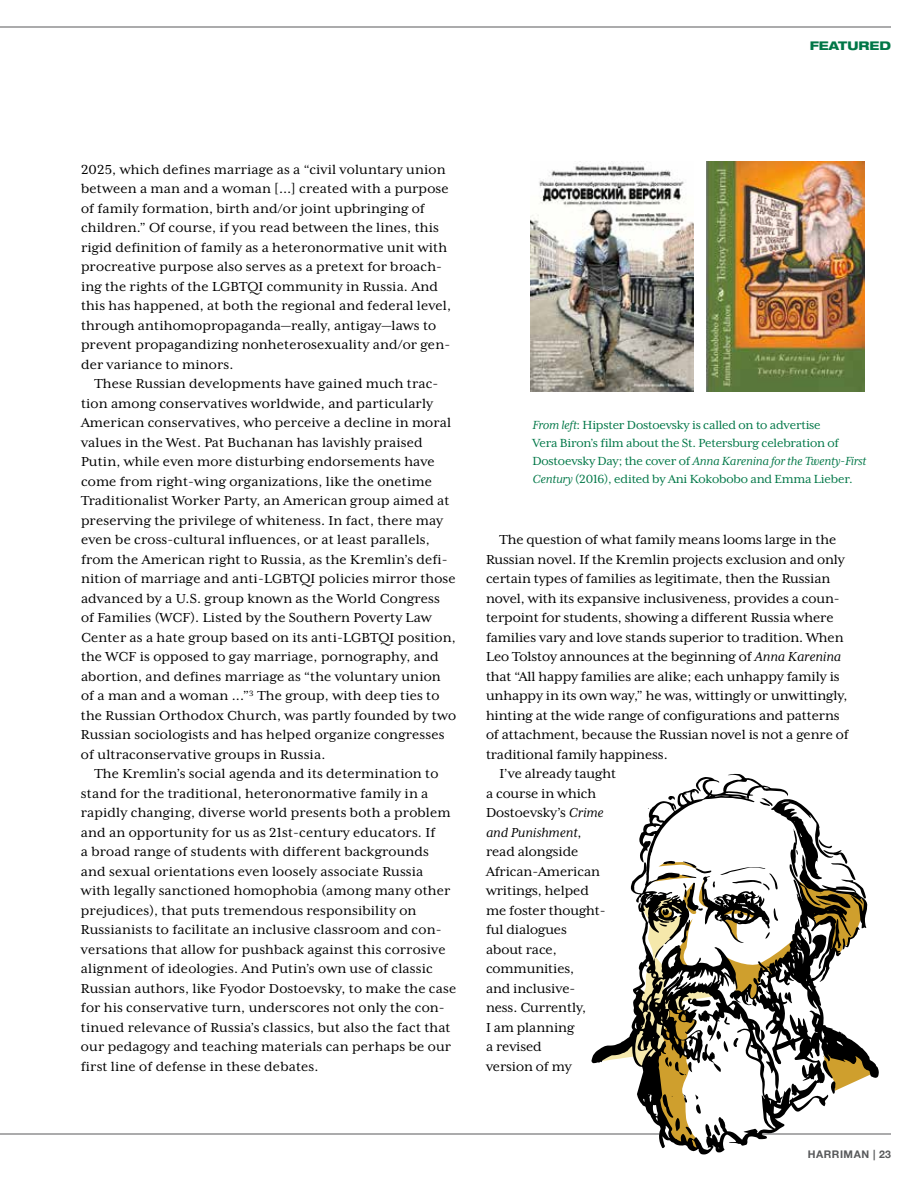
<style>
.page{position:relative;width:918px;height:1188px;background:#fff}
.page>*{position:absolute;margin:0;border:0;box-sizing:border-box;transform-origin:0 0}
.t1{font:15px/19.5px "Mrs Eaves XL Serif OT";letter-spacing:.01em;color:#000}
.t2{font:italic 15px "Mrs Eaves XL Serif OT";letter-spacing:-.005em;color:#000}
.t3{font:13.5px/18px "Mrs Eaves XL Serif OT";letter-spacing:-.015em;color:#007747}
.t4{font:800 expanded 12px "Helvetica Neue";color:#007747}
.t5{font:700 10.5px "Helvetica Neue";letter-spacing:.05em;color:#58595b}
.s1{font-style:italic}
.s2{font-style:normal}
</style>
<div class="page">
<hr style="left:761px;top:1134px;width:130px;height:1px;background:#58595b">
<hr style="left:0;top:27px;width:891px;height:1px;background:#58595b">
<hr style="left:0;top:1134px;width:659px;height:1px;background:#58595b">
<img style="left:706px;top:162px;width:158px;height:230px">
<img style="left:531px;top:162px;width:162px;height:230px">
<svg style="left:591px;top:774px;width:288px;height:381px"></svg>
<svg style="left:600px;top:796px;width:275px;height:354px"></svg>
<p class="t4" style="left:810px;top:38px;width:83px">FEATURED</p>
<p class="t1" style="left:81px;top:160px;width:372px">2025, which defines marriage as a “civil voluntary union between a man and a woman […] created with a purpose of family formation, birth and/or joint upbringing of children.” Of course, if you read between the lines, this rigid definition of family as a heteronormative unit with procreative purpose also serves as a pretext for broach&shy;ing the rights of the LGBTQI community in Russia. And this has happened, at both the regional and federal level, through antihomopropaganda—really, antigay—laws to prevent propagandizing nonheterosexuality and/or gen&shy;der variance to minors.</p>
<p class="t1" style="left:81px;top:374px;width:377px;text-indent:14px">These Russian developments have gained much trac&shy;tion among conservatives worldwide, and particularly American conservatives, who perceive a decline in moral values in the West. Pat Buchanan has lavishly praised Putin, while even more disturbing endorsements have come from right-wing organizations, like the onetime Traditionalist Worker Party, an American group aimed at preserving the privilege of whiteness. In fact, there may even be cross-cultural influences, or at least parallels, from the American right to Russia, as the Kremlin’s defi&shy;nition of marriage and anti-LGBTQI policies mirror those advanced by a U.S. group known as the World Congress of Families (WCF). Listed by the Southern Poverty Law Center as a hate group based on its anti-LGBTQI position, the WCF is opposed to gay marriage, pornography, and abortion, and defines marriage as “the voluntary union of a man and a woman ...”<sup>3</sup> The group, with deep ties to the Russian Orthodox Church, was partly founded by two Russian sociologists and has helped organize congresses of ultraconservative groups in Russia.</p>
<p class="t1" style="left:81px;top:764px;width:377px;text-indent:13px">The Kremlin’s social agenda and its determination to stand for the traditional, heteronormative family in a rapidly changing, diverse world presents both a problem and an opportunity for us as 21st-century educators. If<br>a broad range of students with different backgrounds and sexual orientations even loosely associate Russia with legally sanctioned homophobia (among many other prejudices), that puts tremendous responsibility on Russianists to facilitate an inclusive classroom and con&shy;versations that allow for pushback against this corrosive alignment of ideologies. And Putin’s own use of classic Russian authors, like Fyodor Dostoevsky, to make the case for his conservative turn, underscores not only the con&shy;tinued relevance of Russia’s classics, but also the fact that our pedagogy and teaching materials can perhaps be our first line of defense in these debates.</p>
<p class="t3" style="left:532px;top:416px;width:335px"><span class="s1">From left</span>: Hipster Dostoevsky is called on to advertise<br>Vera Biron’s film about the St. Petersburg celebration of Dostoevsky Day; the cover of <span class="s1">Anna Karenina for the Twenty-First Century</span> (2016), edited by Ani Kokobobo and Emma Lieber.</p>
<p class="t1" style="left:500px;top:530px;width:338px">The question of what family means looms large in the</p>
<p class="t1" style="left:486px;top:550px;width:360px">Russian novel. If the Kremlin projects exclusion and only</p>
<p class="t1" style="left:486px;top:569px;width:346px">certain types of families as legitimate, then the Russian</p>
<p class="t1" style="left:486px;top:589px;width:355px">novel, with its expansive inclusiveness, provides a coun-</p>
<p class="t1" style="left:486px;top:608px;width:349px">terpoint for students, showing a different Russia where</p>
<p class="t1" style="left:486px;top:628px;width:359px">families vary and love stands superior to tradition. When</p>
<p class="t1" style="left:486px;top:647px;width:357px">Leo Tolstoy announces at the beginning of <span class="s1">Anna Karenina</span></p>
<p class="t1" style="left:486px;top:667px;width:355px">that “All happy families are alike; each unhappy family is</p>
<p class="t1" style="left:486px;top:686px;width:363px">unhappy in its own way,” he was, wittingly or unwittingly,</p>
<p class="t1" style="left:486px;top:706px;width:355px">hinting at the wide range of configurations and patterns</p>
<p class="t1" style="left:486px;top:725px;width:364px">of attachment, because the Russian novel is not a genre of</p>
<p class="t1" style="left:486px;top:745px;width:183px">traditional family happiness.</p>
<p class="t1" style="left:500px;top:764px;width:118px">I’ve already taught</p>
<p class="t1" style="left:486px;top:784px;width:112px">a course in which</p>
<p class="t1" style="left:486px;top:803px;width:119px">Dostoevsky’s <span class="s1">Crime</span></p>
<p class="t2" style="left:486px;top:825px;width:97px">and Punishment<span class="s2">,</span></p>
<p class="t1" style="left:486px;top:842px;width:94px">read alongside</p>
<p class="t1" style="left:486px;top:862px;width:116px">African-American</p>
<p class="t1" style="left:486px;top:881px;width:104px">writings, helped</p>
<p class="t1" style="left:486px;top:901px;width:121px">me foster thought-</p>
<p class="t1" style="left:486px;top:920px;width:82px">ful dialogues</p>
<p class="t1" style="left:486px;top:940px;width:72px">about race,</p>
<p class="t1" style="left:486px;top:959px;width:90px">communities,</p>
<p class="t1" style="left:486px;top:979px;width:91px">and inclusive-</p>
<p class="t1" style="left:486px;top:998px;width:102px">ness. Currently,</p>
<p class="t1" style="left:486px;top:1018px;width:90px">I am planning</p>
<p class="t1" style="left:486px;top:1037px;width:57px">a revised</p>
<p class="t1" style="left:486px;top:1057px;width:87px">version of my</p>
<p class="t5" style="left:808px;top:1146px;width:85px">HARRIMAN | 23</p>
</div>
